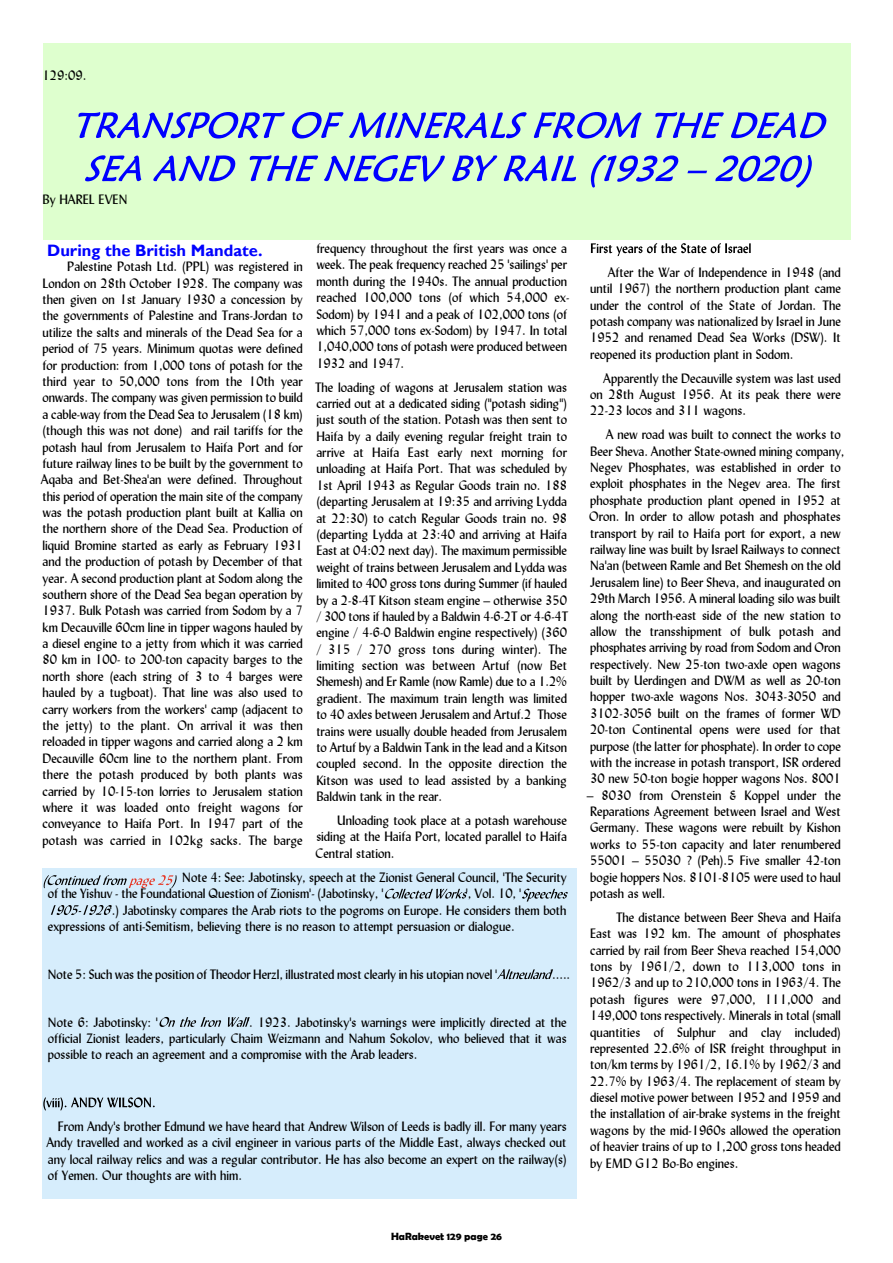
<style>
.page{position:relative;width:893px;height:1263px;background:#fff}
.page>*{position:absolute;margin:0;border:0;box-sizing:border-box;transform-origin:0 0}
.t1{font:700 16.5px "Gill Sans";color:#00f}
.t2{font:13.5px/16.4px "Lydian BT";color:#000;text-align:justify}
.t3{font:700 10.5px "Berlin Sans FB Demi";color:#000}
</style>
<div class="page">
<div style="left:43px;top:868px;width:534px;height:331px;background:#d6edfc"></div>
<svg style="left:385px;top:889px;width:82px;height:10px"></svg>
<svg style="left:522px;top:889px;width:46px;height:12px"></svg>
<svg style="left:51px;top:905px;width:61px;height:10px"></svg>
<svg style="left:497px;top:969px;width:56px;height:10px"></svg>
<svg style="left:159px;top:1017px;width:62px;height:10px"></svg>
<svg style="left:228px;top:1017px;width:22px;height:10px"></svg>
<svg style="left:43px;top:1097px;width:112px;height:13px"></svg>
<svg style="left:44px;top:875px;width:133px;height:13px"></svg>
<div style="left:43px;top:43px;width:807px;height:196px;background:#deffce"></div>
<svg style="left:78px;top:112px;width:207px;height:27px"></svg>
<svg style="left:292px;top:112px;width:235px;height:27px"></svg>
<svg style="left:534px;top:112px;width:108px;height:27px"></svg>
<svg style="left:655px;top:112px;width:69px;height:26px"></svg>
<svg style="left:731px;top:112px;width:96px;height:26px"></svg>
<svg style="left:85px;top:155px;width:56px;height:26px"></svg>
<svg style="left:153px;top:155px;width:83px;height:26px"></svg>
<svg style="left:250px;top:155px;width:68px;height:26px"></svg>
<svg style="left:324px;top:155px;width:121px;height:27px"></svg>
<svg style="left:452px;top:155px;width:45px;height:26px"></svg>
<svg style="left:504px;top:155px;width:72px;height:26px"></svg>
<svg style="left:591px;top:155px;width:88px;height:33px"></svg>
<svg style="left:687px;top:171px;width:20px;height:2px"></svg>
<svg style="left:715px;top:155px;width:97px;height:33px"></svg>
<svg style="left:591px;top:243px;width:160px;height:13px"></svg>
<p class="t2" style="left:43px;top:68px;width:45px">129:09.</p>
<p class="t2" style="left:43px;top:192px;width:87px">By HAREL EVEN</p>
<p class="t1" style="left:47px;top:244px;width:217px">During the British Mandate.</p>
<p class="t2" style="left:41px;top:260px;width:263px;text-indent:26px">Palestine Potash Ltd. (PPL) was registered in London on 28th October 1928. The company was then given on 1st January 1930 a concession by the governments of Palestine and Trans-Jordan to utilize the salts and minerals of the Dead Sea for a period of 75 years. Minimum quotas were defined for production: from 1,000 tons of potash for the third year to 50,000 tons from the 10th year onwards. The company was given permission to build a cable-way from the Dead Sea to Jerusalem (18 km) (though this was not done) and rail tariffs for the potash haul from Jerusalem to Haifa Port and for future railway lines to be built by the government to Aqaba and Bet-Shea'an were defined. Throughout this period of operation the main site of the company was the potash production plant built at Kallia on the northern shore of the Dead Sea. Production of liquid Bromine started as early as February 1931 and the production of potash by December of that year. A second production plant at Sodom along the southern shore of the Dead Sea began operation by 1937. Bulk Potash was carried from Sodom by a 7 km Decauville 60cm line in tipper wagons hauled by a diesel engine to a jetty from which it was carried 80 km in 100- to 200-ton capacity barges to the north shore (each string of 3 to 4 barges were hauled by a tugboat). That line was also used to carry workers from the workers' camp (adjacent to the jetty) to the plant. On arrival it was then reloaded in tipper wagons and carried along a 2 km Decauville 60cm line to the northern plant. From there the potash produced by both plants was carried by 10-15-ton lorries to Jerusalem station where it was loaded onto freight wagons for conveyance to Haifa Port. In 1947 part of the potash was carried in 102kg sacks. The barge</p>
<p class="t2" style="left:316px;top:241px;width:255px;text-align:left">frequency throughout the first years was once a week. The peak frequency reached 25 'sailings' per month during the 1940s. The annual production reached 100,000 tons (of which 54,000 ex-Sodom) by 1941 and a peak of 102,000 tons (of which 57,000 tons ex-Sodom) by 1947. In total 1,040,000 tons of potash were produced between 1932 and 1947.</p>
<p class="t2" style="left:315px;top:380px;width:255px">The loading of wagons at Jerusalem station was carried out at a dedicated siding ("potash siding") just south of the station. Potash was then sent to Haifa by a daily evening regular freight train to arrive at Haifa East early next morning for unloading at Haifa Port. That was scheduled by 1st April 1943 as Regular Goods train no. 188 (departing Jerusalem at 19:35 and arriving Lydda at 22:30) to catch Regular Goods train no. 98 (departing Lydda at 23:40 and arriving at Haifa East at 04:02 next day). The maximum permissible weight of trains between Jerusalem and Lydda was limited to 400 gross tons during Summer (if hauled by a 2-8-4T Kitson steam engine – otherwise 350 / 300 tons if hauled by a Baldwin 4-6-2T or 4-6-4T engine / 4-6-0 Baldwin engine respectively) (360 / 315 / 270 gross tons during winter). The limiting section was between Artuf (now Bet Shemesh) and Er Ramle (now Ramle) due to a 1.2% gradient. The maximum train length was limited to 40 axles between Jerusalem and Artuf.2 Those trains were usually double headed from Jerusalem to Artuf by a Baldwin Tank in the lead and a Kitson coupled second. In the opposite direction the Kitson was used to lead assisted by a banking Baldwin tank in the rear.</p>
<p class="t2" style="left:316px;top:813px;width:253px;text-indent:22px">Unloading took place at a potash warehouse siding at the Haifa Port, located parallel to Haifa Central station.</p>
<p class="t2" style="left:48px;top:870px;width:520px;text-indent:134px">Note 4: See: Jabotinsky, speech at the Zionist General Council, 'The Security of the Yishuv - the Foundational Question of Zionism'- (Jabotinsky, '</p>
<p class="t2" style="left:466px;top:887px;width:57px">', Vol. 10, '</p>
<p class="t2" style="left:110px;top:903px;width:458px">'.) Jabotinsky compares the Arab riots to the pogroms on Europe. He considers them both</p>
<p class="t2" style="left:48px;top:919px;width:468px">expressions of anti-Semitism, believing there is no reason to attempt persuasion or dialogue.</p>
<p class="t2" style="left:48px;top:967px;width:451px">Note 5: Such was the position of Theodor Herzl, illustrated most clearly in his utopian novel '</p>
<p class="t2" style="left:550px;top:967px;width:21px">'.....</p>
<p class="t2" style="left:48px;top:1015px;width:112px">Note 6: Jabotinsky: '</p>
<p class="t2" style="left:48px;top:1015px;width:520px;text-indent:199px">'. 1923. Jabotinsky's warnings were implicitly directed at the official Zionist leaders, particularly Chaim Weizmann and Nahum Sokolov, who believed that it was possible to reach an agreement and a compromise with the Arab leaders.</p>
<p class="t2" style="left:46px;top:1119px;width:522px;text-indent:12px">From Andy's brother Edmund we have heard that Andrew Wilson of Leeds is badly ill. For many years Andy travelled and worked as a civil engineer in various parts of the Middle East, always checked out any local railway relics and was a regular contributor. He has also become an expert on the railway(s) of Yemen. Our thoughts are with him.</p>
<p class="t2" style="left:590px;top:265px;width:252px;text-indent:18px">After the War of Independence in 1948 (and until 1967) the northern production plant came under the control of the State of Jordan. The potash company was nationalized by Israel in June 1952 and renamed Dead Sea Works (DSW). It reopened its production plant in Sodom.</p>
<p class="t2" style="left:590px;top:371px;width:252px;text-indent:13px">Apparently the Decauville system was last used on 28th August 1956. At its peak there were 22-23 locos and 311 wagons.</p>
<p class="t2" style="left:589px;top:428px;width:257px;text-align:left;text-indent:16px">A new road was built to connect the works to Beer Sheva. Another State-owned mining company, Negev Phosphates, was established in order to exploit phosphates in the Negev area. The first phosphate production plant opened in 1952 at Oron. In order to allow potash and phosphates transport by rail to Haifa port for export, a new railway line was built by Israel Railways to connect Na'an (between Ramle and Bet Shemesh on the old Jerusalem line) to Beer Sheva, and inaugurated on 29th March 1956. A mineral loading silo was built along the north-east side of the new station to allow the transshipment of bulk potash and phosphates arriving by road from Sodom and Oron respectively. New 25-ton two-axle open wagons built by Uerdingen and DWM as well as 20-ton hopper two-axle wagons Nos. 3043-3050 and 3102-3056 built on the frames of former WD 20-ton Continental opens were used for that purpose (the latter for phosphate). In order to cope with the increase in potash transport, ISR ordered 30 new 50-ton bogie hopper wagons Nos. 8001</p>
<p class="t2" style="left:587px;top:788px;width:256px">– 8030 from Orenstein &amp; Koppel under the Reparations Agreement between Israel and West Germany. These wagons were rebuilt by Kishon works to 55-ton capacity and later renumbered 55001 – 55030 ? (Peh).5 Five smaller 42-ton bogie hoppers Nos. 8101-8105 were used to haul potash as well.</p>
<p class="t2" style="left:590px;top:910px;width:252px;text-indent:26px">The distance between Beer Sheva and Haifa East was 192 km. The amount of phosphates carried by rail from Beer Sheva reached 154,000 tons by 1961/2, down to 113,000 tons in 1962/3 and up to 210,000 tons in 1963/4. The potash figures were 97,000, 111,000 and 149,000 tons respectively. Minerals in total (small quantities of Sulphur and clay included) represented 22.6% of ISR freight throughput in ton/km terms by 1961/2, 16.1% by 1962/3 and 22.7% by 1963/4. The replacement of steam by diesel motive power between 1952 and 1959 and the installation of air-brake systems in the freight wagons by the mid-1960s allowed the operation of heavier trains of up to 1,200 gross tons headed by EMD G12 Bo-Bo engines.</p>
<p class="t3" style="left:391px;top:1230px;width:112px">HaRakevet 129 page 26</p>
</div>
